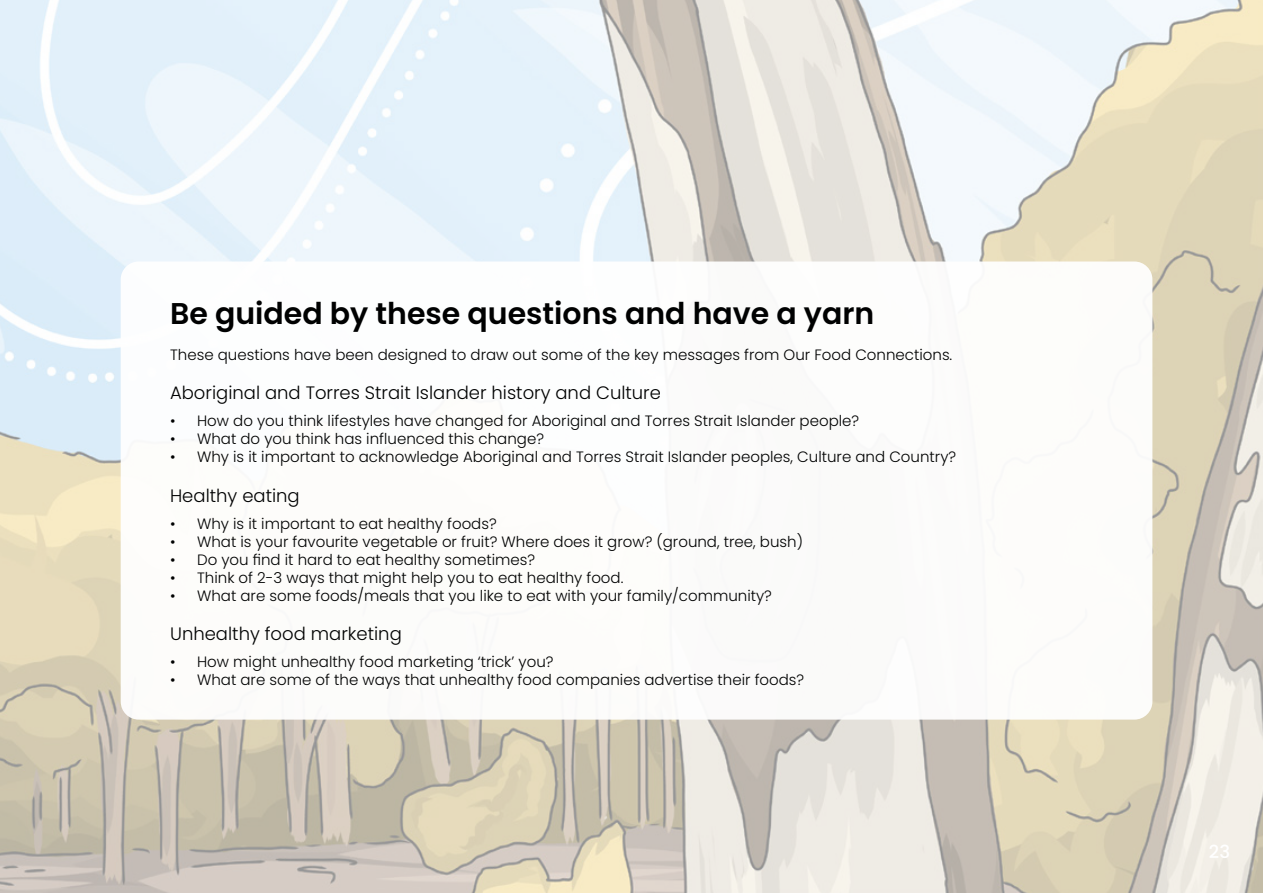
<style>
.page{position:relative;width:1263px;height:893px;background:#fff}
.page>*{position:absolute;margin:0;border:0;box-sizing:border-box;transform-origin:0 0}
.t1{font:600 30px "Poppins";color:#000101}
.t2{font:300 18px "Poppins";color:#000101}
.t3{font:500 18px "Poppins";color:#fff}
.t4{font:300 15px "Poppins";color:#000101}
</style>
<div class="page">
<img style="left:0;top:0;width:1263px;height:893px">
<div style="left:121px;top:261px;width:1031px;height:459px;background:#fff;border-radius:18px"></div>
<h1 class="t1" style="left:170px;top:296px;width:706px">Be guided by these questions and have a yarn</h1>
<p class="t4" style="left:170px;top:346px;width:784px">These questions have been designed to draw out some of the key messages from Our Food Connections.</p>
<p class="t2" style="left:170px;top:382px;width:492px">Aboriginal and Torres Strait Islander history and Culture</p>
<p class="t4" style="left:170px;top:412px;width:691px">• How do you think lifestyles have changed for Aboriginal and Torres Strait Islander people?</p>
<p class="t4" style="left:170px;top:430px;width:375px">• What do you think has influenced this change?</p>
<p class="t4" style="left:170px;top:448px;width:787px">• Why is it important to acknowledge Aboriginal and Torres Strait Islander peoples, Culture and Country?</p>
<p class="t2" style="left:170px;top:485px;width:131px">Healthy eating</p>
<p class="t4" style="left:170px;top:515px;width:328px">• Why is it important to eat healthy foods?</p>
<p class="t4" style="left:170px;top:533px;width:634px">• What is your favourite vegetable or fruit? Where does it grow? (ground, tree, bush)</p>
<p class="t4" style="left:170px;top:551px;width:367px">• Do you find it hard to eat healthy sometimes?</p>
<p class="t4" style="left:170px;top:569px;width:455px">• Think of 2-3 ways that might help you to eat healthy food.</p>
<p class="t4" style="left:170px;top:587px;width:603px">• What are some foods/meals that you like to eat with your family/community?</p>
<p class="t2" style="left:170px;top:624px;width:233px">Unhealthy food marketing</p>
<p class="t4" style="left:170px;top:653px;width:385px">• How might unhealthy food marketing ‘trick’ you?</p>
<p class="t4" style="left:170px;top:671px;width:636px">• What are some of the ways that unhealthy food companies advertise their foods?</p>
<p class="t3" style="left:1209px;top:841px;width:23px">23</p>
</div>
